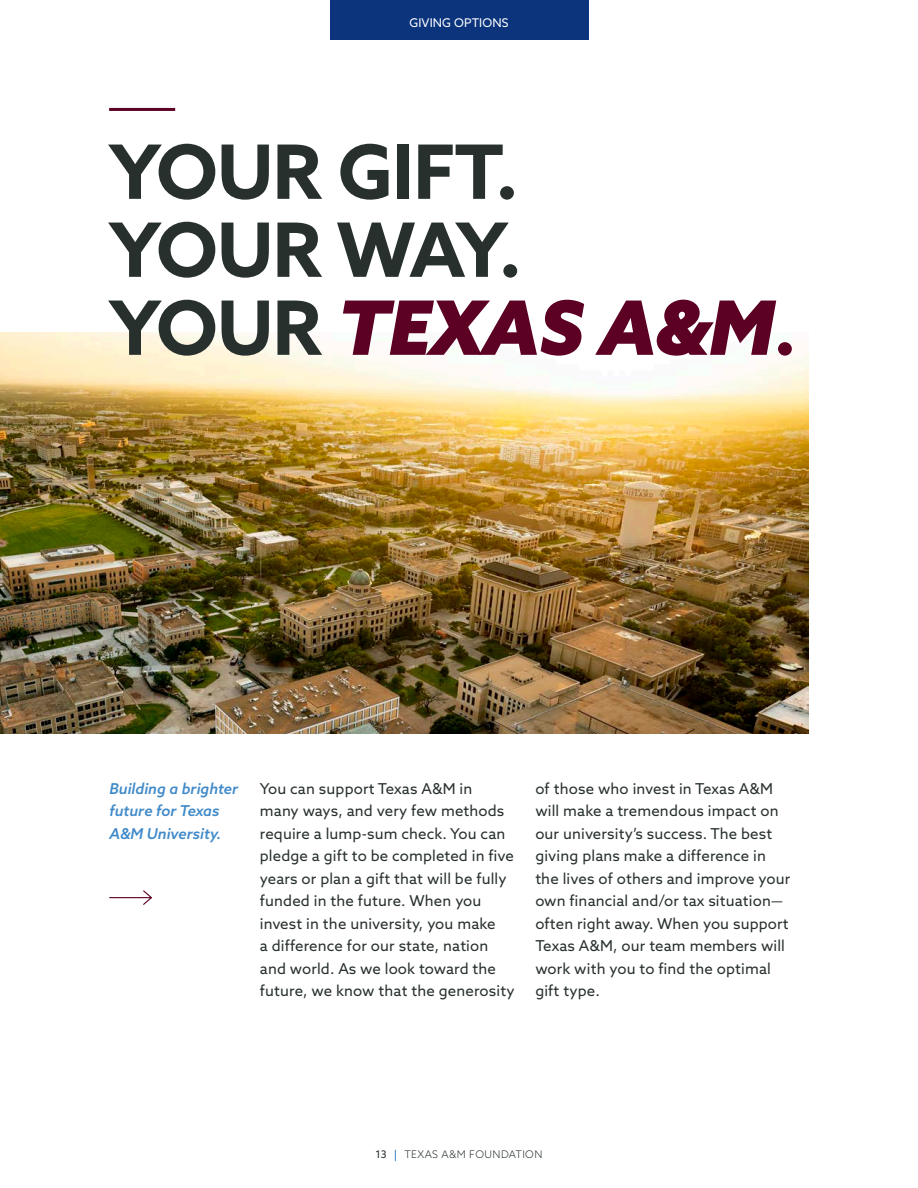
<style>
.page{position:relative;width:918px;height:1188px;background:#fff}
.page>*{position:absolute;margin:0;border:0;box-sizing:border-box;transform-origin:0 0}
.t1{font:700 75px/78px "Azo Sans";letter-spacing:-.01em;color:#27302c}
.t2{font:15px/22.5px "Azo Sans";letter-spacing:.01em;color:#27302c}
.t3{font:italic 500 15px/22.5px "Azo Sans";color:#408ac9}
.t4{font:12px "Azo Sans";letter-spacing:.01em;color:#fff}
.t5{font:300 10.5px "Azo Sans";letter-spacing:.04em;color:#27302c}
.t6{font:10.5px "Azo Sans";color:#27302c}
.s1{font-weight:900;font-style:italic;color:#5c0024}
.s2{color:#5c0024}
</style>
<div class="page">
<div style="left:330px;top:0;width:259px;height:40px;background:#0b347d"></div>
<img style="left:0;top:332px;width:809px;height:401px">
<hr style="left:109px;top:108px;width:66px;height:3px;background:#5c0024">
<svg style="left:109px;top:890px;width:43px;height:15px"></svg>
<p class="t4" style="left:409px;top:14px;width:101px">GIVING OPTIONS</p>
<p class="t1" style="left:109px;top:132px;width:689px">YOUR GIFT.<br>YOUR WAY.<br>YOUR <span class="s1">TEXAS A&amp;M</span><span class="s2">.</span></p>
<p class="t3" style="left:109px;top:777px;width:130px">Building a brighter future for Texas<br>A&amp;M University.</p>
<p class="t2" style="left:260px;top:777px;width:256px">You can support Texas A&amp;M in many ways, and very few methods require a lump-sum check. You can pledge a gift to be completed in five years or plan a gift that will be fully funded in the future. When you invest in the university, you make<br>a difference for our state, nation and world. As we look toward the future, we know that the generosity</p>
<p class="t2" style="left:535px;top:777px;width:256px">of those who invest in Texas A&amp;M will make a tremendous impact on our university’s success. The best giving plans make a difference in the lives of others and improve your own financial and/or tax situation— often right away. When you support<br>Texas A&amp;M, our team members will work with you to find the optimal gift type.</p>
<p class="t6" style="left:375px;top:1148px;width:13px">13</p>
<p class="t5" style="left:404px;top:1148px;width:140px">TEXAS A&amp;M FOUNDATION</p>
</div>
